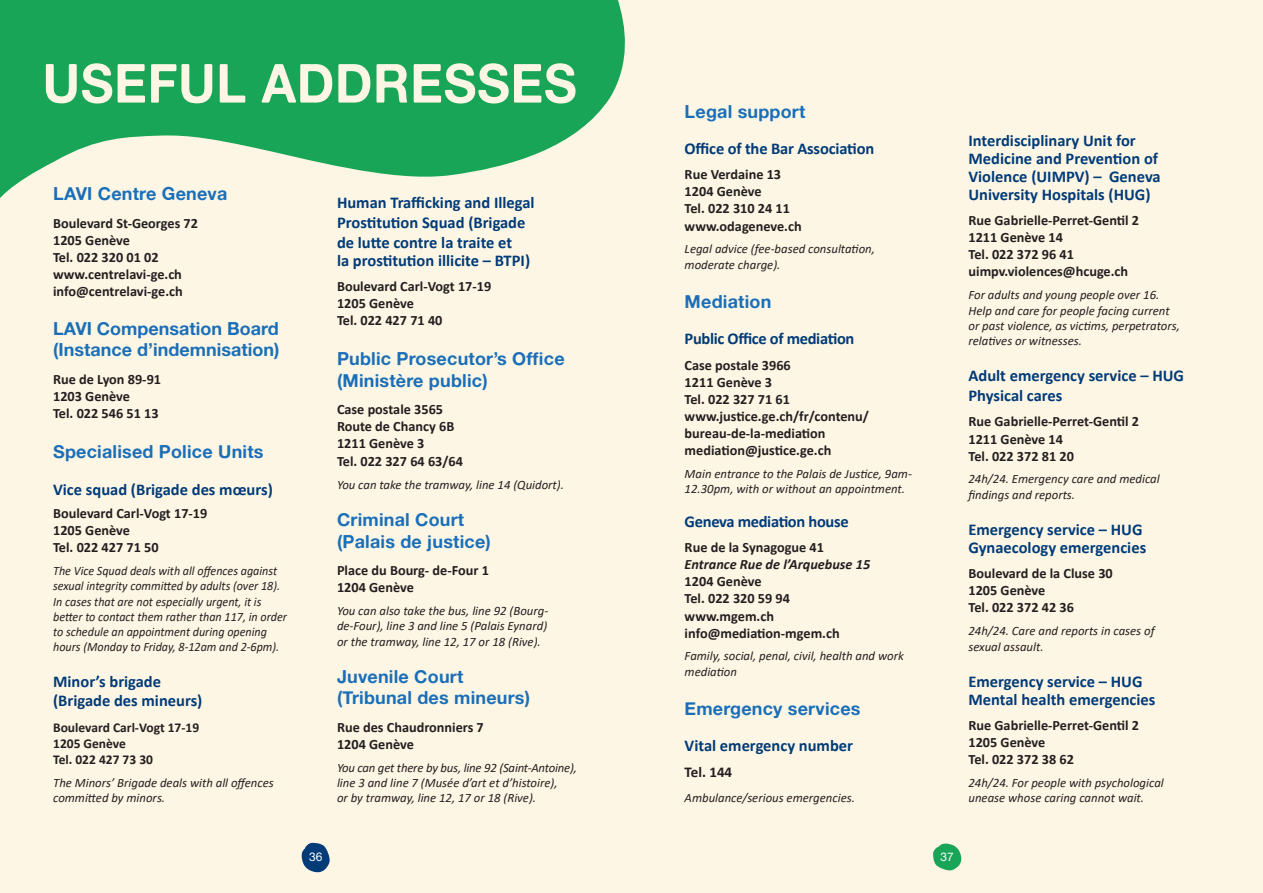
<style>
.page{position:relative;width:1263px;height:893px;background:#fef6e4}
.page>*{position:absolute;margin:0;border:0;box-sizing:border-box;transform-origin:0 0}
.t1{font:54px "Alte Haas Grotesk Bold";letter-spacing:.01em;color:#fef6e4;scale:.94 1}
.t2{font:18px/21.6px "Alte Haas Grotesk Bold";letter-spacing:.01em;color:#1a6fb8}
.t3{font:700 16.5px/18px "Calibri";color:#013b78}
.t4{font:700 16.5px "Calibri";letter-spacing:-.02em;color:#013b78}
.t5{font:700 15px "Calibri";color:#231f20}
.t6{font:700 14.25px/17.1px "Calibri";color:#231f20}
.t7{font:italic 700 14.25px "Calibri";color:#231f20}
.t8{font:700 13.5px/16.2px "Calibri";color:#231f20}
.t9{font:italic 12.75px/15.3px "Calibri";color:#231f20}
.t10{font:italic 12.75px/15.3px "Calibri";color:#231f20;scale:.95 1}
.t11{font:12px "Alte Haas Grotesk";color:#fff}
</style>
<div class="page">
<svg style="left:0;top:0;width:625px;height:198px;fill:#19a558"></svg>
<svg style="left:933px;top:844px;width:28px;height:26px"></svg>
<svg style="left:302px;top:843px;width:28px;height:29px"></svg>
<h1 class="t1" style="left:43px;top:50px;width:570px">USEFUL ADDRESSES</h1>
<p class="t2" style="left:53px;top:182px;width:176px">LAVI Centre Geneva</p>
<p class="t6" style="left:53px;top:214px;width:146px">Boulevard St-Georges 72<br>1205 Genève<br>Tel. 022 320 01 02 www.centrelavi-ge.ch info@centrelavi-ge.ch</p>
<p class="t2" style="left:53px;top:317px;width:228px">LAVI Compensation Board (Instance d’indemnisation)</p>
<p class="t6" style="left:53px;top:370px;width:109px">Rue de Lyon 89-91<br>1203 Genève<br>Tel. 022 546 51 13</p>
<p class="t2" style="left:53px;top:440px;width:212px">Specialised Police Units</p>
<p class="t3" style="left:53px;top:481px;width:221px">Vice squad (Brigade des mœurs)</p>
<p class="t6" style="left:53px;top:504px;width:156px">Boulevard Carl-Vogt 17-19<br>1205 Genève<br>Tel. 022 427 71 50</p>
<p class="t10" style="left:53px;top:562px;width:248px">The Vice Squad deals with all offences against sexual integrity committed by adults (over 18).<br>In cases that are not especially urgent, it is better to contact them rather than 117, in order to schedule an appointment during opening hours (Monday to Friday, 8-12am and 2-6pm).</p>
<p class="t3" style="left:53px;top:671px;width:151px;line-height:19.8px">Minor’s brigade (Brigade des mineurs)</p>
<p class="t8" style="left:53px;top:719px;width:148px">Boulevard Carl-Vogt 17-19<br>1205 Genève<br>Tel. 022 427 73 30</p>
<p class="t9" style="left:53px;top:775px;width:222px">The Minors’ Brigade deals with all offences committed by minors.</p>
<p class="t3" style="left:337px;top:192px;width:199px;line-height:19.8px">Human Trafficking and Illegal<br>Prostitution Squad (Brigade de lutte contre la traite et</p>
<p class="t3" style="left:337px;top:251px;width:195px">la prostitution illicite – BTPI)</p>
<p class="t6" style="left:337px;top:278px;width:156px">Boulevard Carl-Vogt 17-19<br>1205 Genève<br>Tel. 022 427 71 40</p>
<p class="t2" style="left:337px;top:347px;width:229px">Public Prosecutor’s Office (Ministère public)</p>
<p class="t6" style="left:337px;top:400px;width:128px">Case postale 3565<br>Route de Chancy 6B<br>1211 Genève 3<br>Tel. 022 327 64 63/64</p>
<p class="t9" style="left:337px;top:477px;width:228px">You can take the tramway, line 14 (Quidort).</p>
<p class="t2" style="left:337px;top:508px;width:155px">Criminal Court (Palais de justice)</p>
<p class="t6" style="left:337px;top:562px;width:153px">Place du Bourg- de-Four 1<br>1204 Genève</p>
<p class="t9" style="left:337px;top:603px;width:213px;text-align:justify">You can also take the bus, line 92 (Bourg&shy;de-Four), line 3 and line 5 (Palais Eynard) or the tramway, line 12, 17 or 18 (Rive).</p>
<p class="t2" style="left:337px;top:665px;width:195px">Juvenile Court (Tribunal des mineurs)</p>
<p class="t6" style="left:337px;top:718px;width:148px">Rue des Chaudronniers 7<br>1204 Genève</p>
<p class="t9" style="left:337px;top:759px;width:241px">You can get there by bus, line 92 (Saint-Antoine), line 3 and line 7 (Musée d’art et d’histoire),<br>or by tramway, line 12, 17 or 18 (Rive).</p>
<p class="t2" style="left:685px;top:100px;width:122px">Legal support</p>
<p class="t3" style="left:685px;top:139px;width:191px">Office of the Bar Association</p>
<p class="t6" style="left:685px;top:166px;width:119px">Rue Verdaine 13<br>1204 Genève<br>Tel. 022 310 24 11 www.odageneve.ch</p>
<p class="t9" style="left:685px;top:241px;width:192px">Legal advice (fee-based consultation, moderate charge).</p>
<p class="t2" style="left:685px;top:291px;width:88px">Mediation</p>
<p class="t4" style="left:685px;top:327px;width:171px">Public Office of mediation</p>
<p class="t6" style="left:685px;top:356px;width:186px">Case postale 3966<br>1211 Genève 3<br>Tel. 022 327 71 61 www.justice.ge.ch/fr/contenu/ bureau-de-la-mediation mediation@justice.ge.ch</p>
<p class="t9" style="left:685px;top:466px;width:229px">Main entrance to the Palais de Justice, 9am-<br>12.30pm, with or without an appointment.</p>
<p class="t4" style="left:685px;top:509px;width:165px">Geneva mediation house</p>
<p class="t6" style="left:685px;top:539px;width:141px">Rue de la Synagogue 41</p>
<p class="t7" style="left:685px;top:554px;width:187px">Entrance Rue de l’Arquebuse 15</p>
<p class="t6" style="left:685px;top:573px;width:157px">1204 Genève<br>Tel. 022 320 59 94 www.mgem.ch info@mediation-mgem.ch</p>
<p class="t9" style="left:685px;top:648px;width:221px">Family, social, penal, civil, health and work mediation</p>
<p class="t2" style="left:685px;top:698px;width:177px">Emergency services</p>
<p class="t3" style="left:685px;top:737px;width:170px">Vital emergency number</p>
<p class="t5" style="left:685px;top:761px;width:49px">Tel. 144</p>
<p class="t9" style="left:685px;top:790px;width:172px">Ambulance/serious emergencies.</p>
<p class="t3" style="left:968px;top:131px;width:194px">Interdisciplinary Unit for<br>Medicine and Prevention of<br>Violence (UIMPV) – Geneva<br>University Hospitals (HUG)</p>
<p class="t6" style="left:968px;top:212px;width:172px">Rue Gabrielle-Perret-Gentil 2<br>1211 Genève 14<br>Tel. 022 372 96 41 uimpv.violences@hcuge.ch</p>
<p class="t9" style="left:968px;top:287px;width:213px">For adults and young people over 16.<br>Help and care for people facing current or past violence, as victims, perpetrators, relatives or witnesses.</p>
<p class="t3" style="left:968px;top:365px;width:217px;line-height:19.8px">Adult emergency service – HUG<br>Physical cares</p>
<p class="t6" style="left:968px;top:413px;width:172px">Rue Gabrielle-Perret-Gentil 2<br>1211 Genève 14<br>Tel. 022 372 81 20</p>
<p class="t9" style="left:968px;top:471px;width:193px">24h/24. Emergency care and medical findings and reports.</p>
<p class="t3" style="left:968px;top:520px;width:179px">Emergency service – HUG<br>Gynaecology emergencies</p>
<p class="t6" style="left:968px;top:565px;width:146px">Boulevard de la Cluse 30<br>1205 Genève<br>Tel. 022 372 42 36</p>
<p class="t9" style="left:968px;top:623px;width:188px">24h/24. Care and reports in cases of sexual assault.</p>
<p class="t3" style="left:968px;top:672px;width:188px">Emergency service – HUG<br>Mental health emergencies</p>
<p class="t6" style="left:968px;top:717px;width:172px">Rue Gabrielle-Perret-Gentil 2<br>1205 Genève<br>Tel. 022 372 38 62</p>
<p class="t9" style="left:968px;top:775px;width:197px">24h/24. For people with psychological unease whose caring cannot wait.</p>
<p class="t11" style="left:309px;top:850px;width:15px">36</p>
<p class="t11" style="left:940px;top:850px;width:15px">37</p>
</div>
